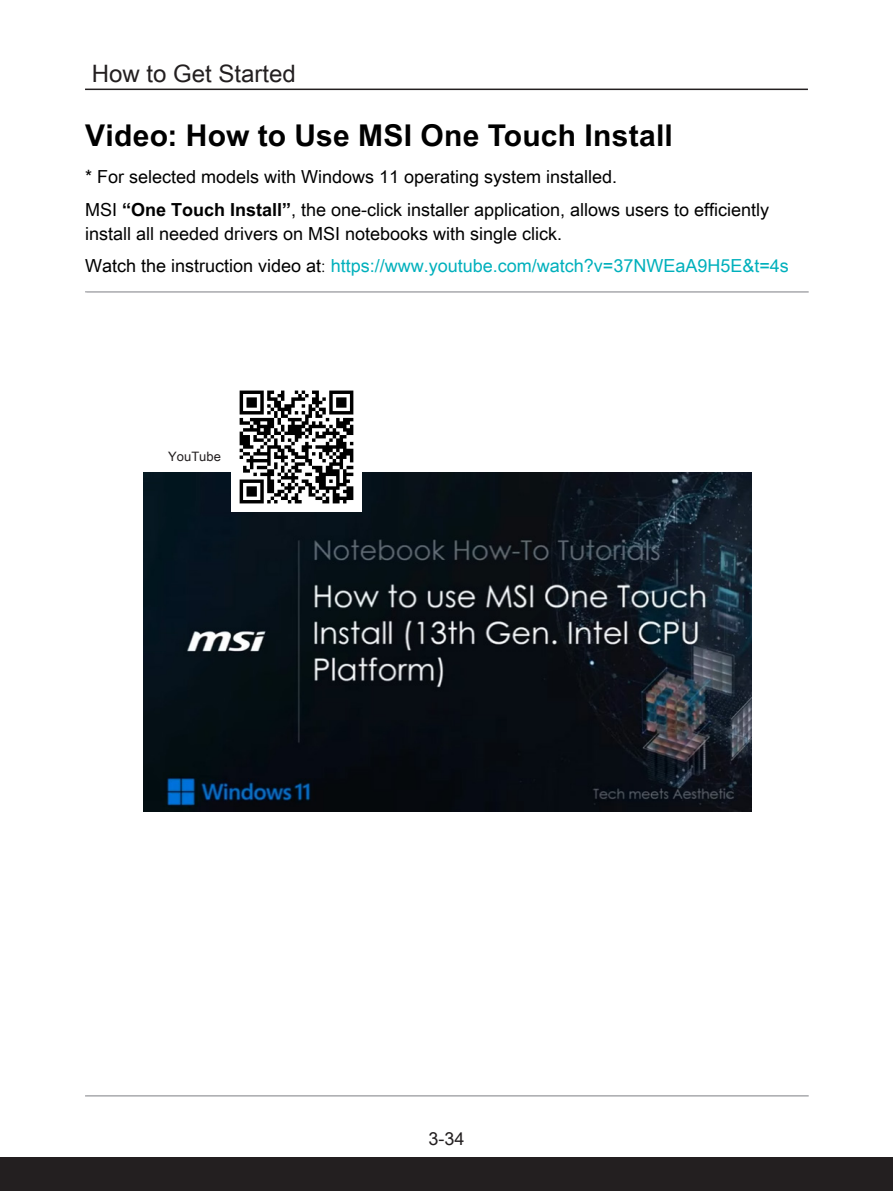
<style>
.page{position:relative;width:893px;height:1191px;background:#fff}
.page>*{position:absolute;margin:0;border:0;box-sizing:border-box;transform-origin:0 0}
.Title_1{font:700 30px "Arial Unicode MS";letter-spacing:.01em;color:#000}
.t1{font:24px "Arial Unicode MS";color:#231f20}
.Text_Left_-_8{font:18px/24px "Arial Unicode MS";color:#000}
.Text_Left_-_8-2{font:18px "Arial Unicode MS";color:#00b0bc}
.t2{font:18px "Arial Unicode MS";color:#231f20}
.t3{font:12.9px "Arial Unicode MS";color:#231f20}
.s1{font-weight:700}
.s2{color:#000}
.s3{font-family:"Adobe Ming Std";font-weight:300;color:#000}
</style>
<div class="page">
<hr style="left:85px;top:89px;width:723px;height:1px;background:#231f20">
<div style="left:0;top:1157px;width:893px;height:34px;background:#231f20"></div>
<hr style="left:85px;top:291px;width:724px;height:2px;background:#a8a9ad">
<hr style="left:85px;top:1095px;width:724px;height:1px;background:#a8a9ad">
<img style="left:143px;top:472px;width:608px;height:339px">
<img style="left:232px;top:390px;width:129px;height:122px">
<h2 class="t1" style="left:92px;top:56px;width:206px">How to Get Started</h2>
<p class="Title_1" style="left:85px;top:113px;width:589px">Video: How to Use MSI One Touch Install</p>
<p class="Text_Left_-_8" style="left:85px;top:164px;width:534px">* For selected models with Windows 11 operating system installed.</p>
<p class="Text_Left_-_8" style="left:85px;top:197px;width:686px">MSI <span class="s1">“One Touch Install”</span>, the one-click installer application, allows users to efficiently install all needed drivers on MSI notebooks with single click.</p>
<p class="Text_Left_-_8-2" style="left:85px;top:253px;width:705px"><span class="s2">Watch the instruction video at</span><span class="s3">:</span> https://www.youtube.com/watch?v=37NWEaA9H5E&amp;t=4s</p>
<p class="t3" style="left:168px;top:446px;width:54px">YouTube</p>
<p class="t2" style="left:428px;top:1125px;width:38px">3-34</p>
</div>
